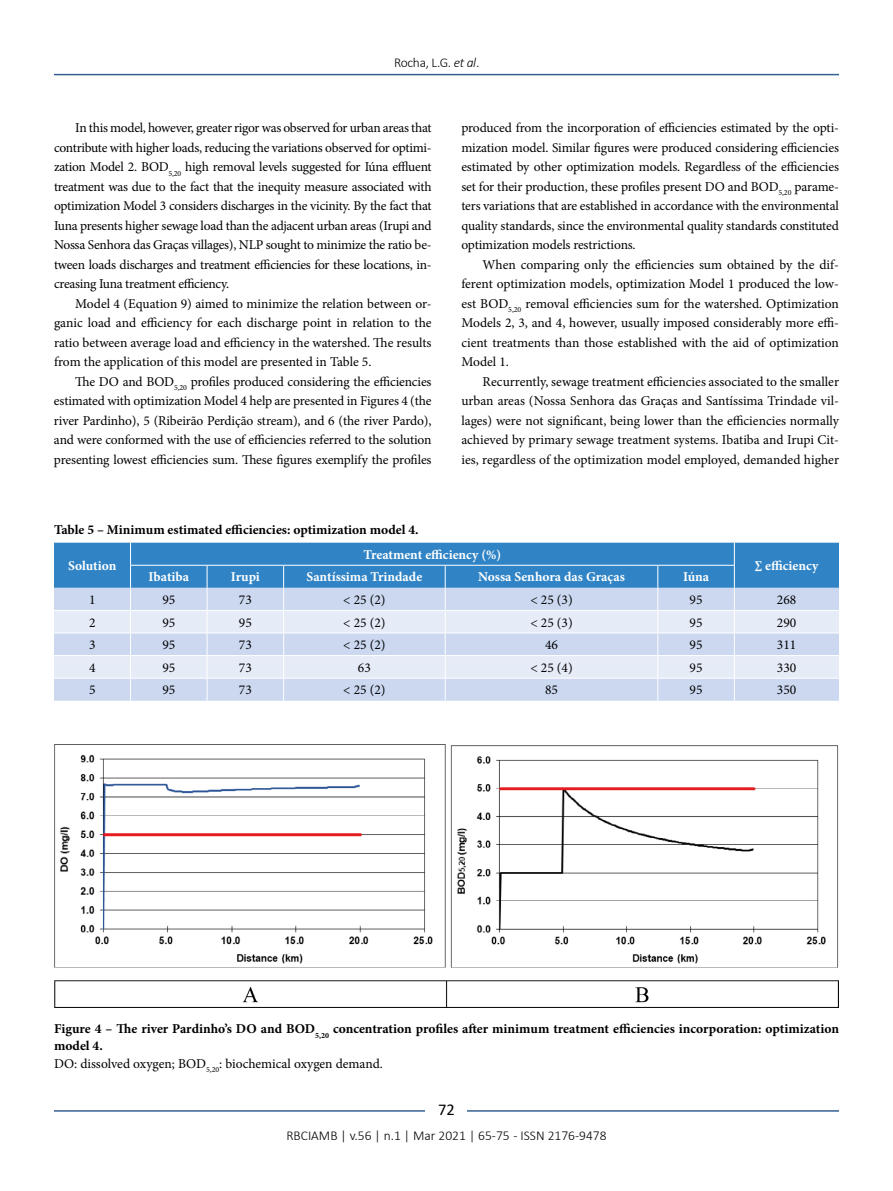
<style>
.page{position:relative;width:893px;height:1191px;background:#fff}
.page>*{position:absolute;margin:0;border:0;box-sizing:border-box;transform-origin:0 0}
.t1{font:16.5px "Calibri";color:#000}
.t2{font:13.5px/19.5px "Minion Pro";letter-spacing:-.005em;color:#000;text-align:justify}
.t3{font:700 13.5px/16.2px "Minion Pro";color:#000}
.t4{font:700 13.5px "Minion Pro";color:#fff}
.t5{font:300 13.5px "Calibri";color:#000}
.s1{font-style:italic}
</style>
<div class="page">
<hr style="left:54px;top:74px;width:785px;height:1px;background:#365f92">
<hr style="left:54px;top:1110px;width:785px;height:1px;background:#365f92">
<div style="left:426px;top:1096px;width:41px;height:26px;background:#fff"></div>
<svg style="left:54px;top:542px;width:785px;height:158px;background:#a9c7e7"></svg>
<img style="left:54px;top:744px;width:785px;height:263px">
<p class="t5" style="left:394px;top:54px;width:87px">Rocha, L.G. <span class="s1">et al</span>.</p>
<p class="t2" style="left:54px;top:118px;width:379px;text-indent:21px">In this model, however, greater rigor was observed for urban areas that contribute with higher loads, reducing the variations observed for optimi&shy;zation Model 2. BOD<sub>5,20</sub> high removal levels suggested for Iúna effluent treatment was due to the fact that the inequity measure associated with optimization Model 3 considers discharges in the vicinity. By the fact that Iuna presents higher sewage load than the adjacent urban areas (Irupi and Nossa Senhora das Graças villages), NLP sought to minimize the ratio be&shy;tween loads discharges and treatment efficiencies for these locations, in&shy;creasing Iuna treatment efficiency.</p>
<p class="t2" style="left:54px;top:293px;width:379px;text-indent:21px">Model 4 (Equation 9) aimed to minimize the relation between or&shy;ganic load and efficiency for each discharge point in relation to the ratio between average load and efficiency in the watershed. The results from the application of this model are presented in Table 5.</p>
<p class="t2" style="left:54px;top:372px;width:379px;text-indent:21px">The DO and BOD<sub>5,20</sub> profiles produced considering the efficiencies estimated with optimization Model 4 help are presented in Figures 4 (the river Pardinho), 5 (Ribeirão Perdição stream), and 6 (the river Pardo), and were conformed with the use of efficiencies referred to the solution presenting lowest efficiencies sum. These figures exemplify the profiles</p>
<p class="t2" style="left:461px;top:118px;width:379px">produced from the incorporation of efficiencies estimated by the opti&shy;mization model. Similar figures were produced considering efficiencies estimated by other optimization models. Regardless of the efficiencies set for their production, these profiles present DO and BOD<sub>5,20</sub> parame&shy;ters variations that are established in accordance with the environmental quality standards, since the environmental quality standards constituted optimization models restrictions.</p>
<p class="t2" style="left:461px;top:254px;width:379px;text-indent:21px">When comparing only the efficiencies sum obtained by the dif&shy;ferent optimization models, optimization Model 1 produced the low&shy;est BOD<sub>5,20</sub> removal efficiencies sum for the watershed. Optimization Models 2, 3, and 4, however, usually imposed considerably more effi&shy;cient treatments than those established with the aid of optimization Model 1.</p>
<p class="t2" style="left:461px;top:371px;width:379px;text-indent:21px">Recurrently, sewage treatment efficiencies associated to the smaller urban areas (Nossa Senhora das Graças and Santíssima Trindade vil&shy;lages) were not significant, being lower than the efficiencies normally achieved by primary sewage treatment systems. Ibatiba and Irupi Cit&shy;ies, regardless of the optimization model employed, demanded higher</p>
<p class="t3" style="left:54px;top:521px;width:366px">Table 5 – Minimum estimated efficiencies: optimization model 4.</p>
<p class="t4" style="left:68px;top:556px;width:50px">Solution</p>
<p class="t4" style="left:364px;top:545px;width:139px">Treatment efficiency (%)</p>
<p class="t4" style="left:149px;top:567px;width:42px">Ibatiba</p>
<p class="t4" style="left:231px;top:567px;width:31px">Irupi</p>
<p class="t4" style="left:306px;top:567px;width:117px">Santíssima Trindade</p>
<p class="t4" style="left:478px;top:567px;width:148px">Nossa Senhora das Graças</p>
<p class="t4" style="left:683px;top:567px;width:28px">Iúna</p>
<p class="t4" style="left:755px;top:556px;width:65px">∑ efficiency</p>
<p class="t2" style="left:89px;top:590px;width:8px">1</p>
<p class="t2" style="left:162px;top:590px;width:14px">95</p>
<p class="t2" style="left:239px;top:590px;width:14px">73</p>
<p class="t2" style="left:343px;top:590px;width:44px">&lt; 25 (2)</p>
<p class="t2" style="left:530px;top:590px;width:44px">&lt; 25 (3)</p>
<p class="t2" style="left:690px;top:590px;width:14px">95</p>
<p class="t2" style="left:777px;top:590px;width:21px">268</p>
<p class="t2" style="left:89px;top:612px;width:8px">2</p>
<p class="t2" style="left:162px;top:612px;width:14px">95</p>
<p class="t2" style="left:239px;top:612px;width:14px">95</p>
<p class="t2" style="left:343px;top:612px;width:44px">&lt; 25 (2)</p>
<p class="t2" style="left:530px;top:612px;width:44px">&lt; 25 (3)</p>
<p class="t2" style="left:690px;top:612px;width:14px">95</p>
<p class="t2" style="left:777px;top:612px;width:21px">290</p>
<p class="t2" style="left:89px;top:635px;width:8px">3</p>
<p class="t2" style="left:162px;top:635px;width:14px">95</p>
<p class="t2" style="left:239px;top:635px;width:14px">73</p>
<p class="t2" style="left:343px;top:635px;width:44px">&lt; 25 (2)</p>
<p class="t2" style="left:545px;top:635px;width:14px">46</p>
<p class="t2" style="left:690px;top:635px;width:14px">95</p>
<p class="t2" style="left:777px;top:635px;width:21px">311</p>
<p class="t2" style="left:89px;top:658px;width:8px">4</p>
<p class="t2" style="left:162px;top:658px;width:14px">95</p>
<p class="t2" style="left:239px;top:658px;width:14px">73</p>
<p class="t2" style="left:358px;top:658px;width:14px">63</p>
<p class="t2" style="left:530px;top:658px;width:44px">&lt; 25 (4)</p>
<p class="t2" style="left:690px;top:658px;width:14px">95</p>
<p class="t2" style="left:777px;top:658px;width:21px">330</p>
<p class="t2" style="left:89px;top:680px;width:8px">5</p>
<p class="t2" style="left:162px;top:680px;width:14px">95</p>
<p class="t2" style="left:239px;top:680px;width:14px">73</p>
<p class="t2" style="left:343px;top:680px;width:44px">&lt; 25 (2)</p>
<p class="t2" style="left:545px;top:680px;width:14px">85</p>
<p class="t2" style="left:690px;top:680px;width:14px">95</p>
<p class="t2" style="left:777px;top:680px;width:21px">350</p>
<p class="t3" style="left:54px;top:1020px;width:786px">Figure 4 – The river Pardinho’s DO and BOD<sub>5,20</sub> concentration profiles after minimum treatment efficiencies incorporation: optimization model 4.</p>
<p class="t2" style="left:54px;top:1053px;width:330px">DO: dissolved oxygen; BOD<sub>5,20</sub>: biochemical oxygen demand.</p>
<p class="t1" style="left:438px;top:1098px;width:18px">72</p>
<p class="t5" style="left:286px;top:1126px;width:322px">RBCIAMB | v.56 | n.1 | Mar 2021 | 65-75 - ISSN 2176-9478</p>
</div>
